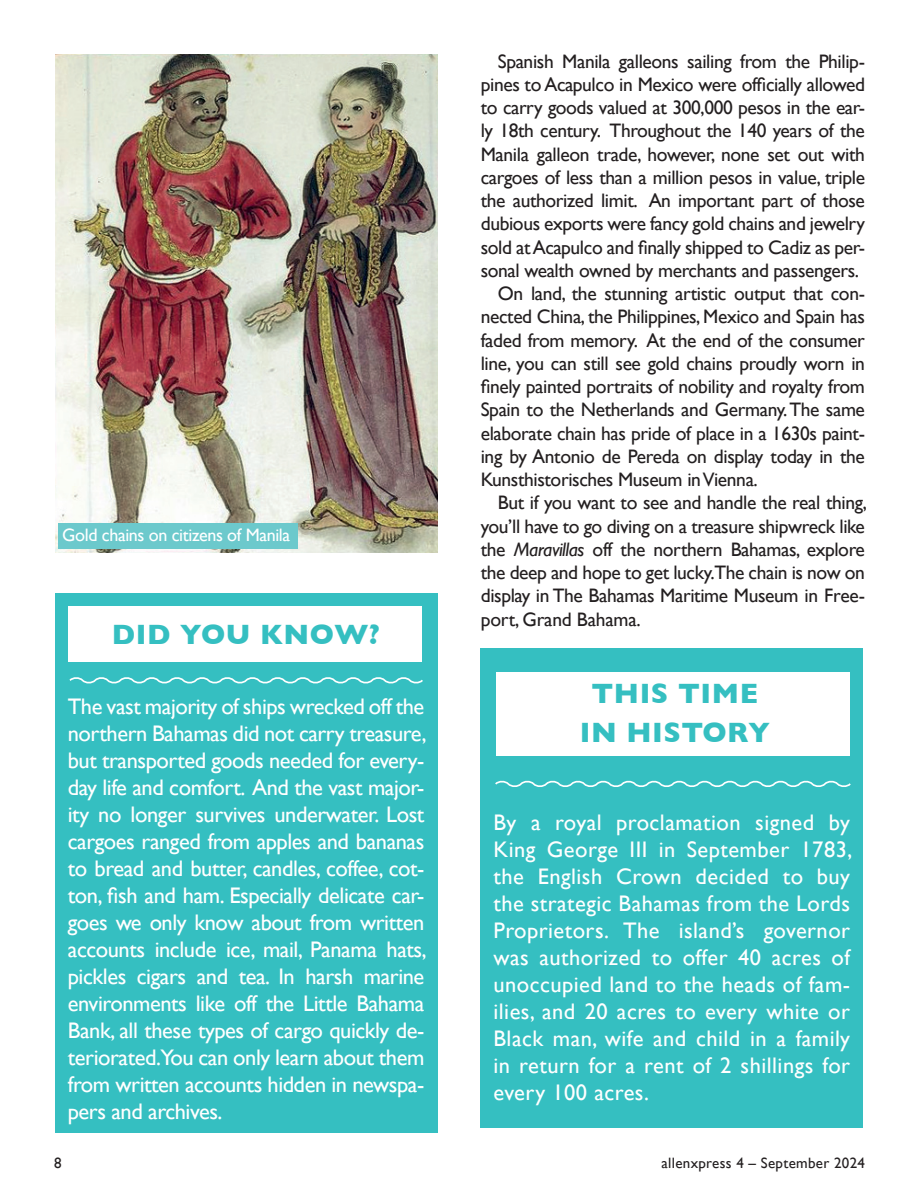
<style>
.page{position:relative;width:919px;height:1187px;background:#fff}
.page>*{position:absolute;margin:0;border:0;box-sizing:border-box;transform-origin:0 0}
.t1{font:700 28.5px/39px "Gill Sans";letter-spacing:.02em;color:#35bfc1;text-align:center}
.t2{font:22.5px/27px "Gill Sans";letter-spacing:-.01em;color:#fff;text-align:justify}
.t3{font:19.5px "Gill Sans";letter-spacing:-.02em;color:#231f20}
.t4{font:18px "Gill Sans";letter-spacing:-.02em;color:#fff}
.t5{font:15px "Gill Sans";letter-spacing:.02em;color:#231f20}
.s1{font-style:italic}
</style>
<div class="page">
<div style="left:55px;top:593px;width:382px;height:539px;background:#35bfc1"></div>
<div style="left:69px;top:606px;width:353px;height:55px;background:#fff"></div>
<svg style="left:69px;top:677px;width:354px;height:7px"></svg>
<img style="left:55px;top:54px;width:383px;height:498px">
<div style="left:480px;top:648px;width:382px;height:479px;background:#35bfc1"></div>
<div style="left:496px;top:672px;width:354px;height:83px;background:#fff"></div>
<svg style="left:495px;top:780px;width:356px;height:7px"></svg>
<div style="left:58px;top:523px;width:240px;height:26px;background:#6cc9cc"></div>
<p class="t4" style="left:62px;top:524px;width:229px">Gold chains on citizens of Manila</p>
<h1 class="t1" style="left:112px;top:614px;width:269px">DID YOU KNOW?</h1>
<p class="t2" style="left:68px;top:692px;width:360px">The vast majority of ships wrecked off the northern Bahamas did not carry treasure, but transported goods needed for every&shy;day life and comfort. And the vast major&shy;ity no longer survives underwater. Lost cargoes ranged from apples and bananas to bread and butter, candles, coffee, cot&shy;ton, fish and ham. Especially delicate car&shy;goes we only know about from written accounts include ice, mail, Panama hats, pickles cigars and tea. In harsh marine environments like off the Little Bahama Bank, all these types of cargo quickly de&shy;teriorated.You can only learn about them from written accounts hidden in newspa&shy;pers and archives.</p>
<p class="t3" style="left:497px;top:49px;width:368px">Spanish Manila galleons sailing from the Philip-</p>
<p class="t3" style="left:480px;top:73px;width:385px">pines to Acapulco in Mexico were officially allowed</p>
<p class="t3" style="left:480px;top:96px;width:385px">to carry goods valued at 300,000 pesos in the ear-</p>
<p class="t3" style="left:480px;top:119px;width:385px">ly 18th century. Throughout the 140 years of the</p>
<p class="t3" style="left:480px;top:142px;width:386px">Manila galleon trade, however, none set out with</p>
<p class="t3" style="left:480px;top:166px;width:385px">cargoes of less than a million pesos in value, triple</p>
<p class="t3" style="left:480px;top:189px;width:385px">the authorized limit. An important part of those</p>
<p class="t3" style="left:480px;top:212px;width:386px">dubious exports were fancy gold chains and jewelry</p>
<p class="t3" style="left:480px;top:235px;width:385px">sold at Acapulco and finally shipped to Cadiz as per-</p>
<p class="t3" style="left:480px;top:259px;width:380px">sonal wealth owned by merchants and passengers.</p>
<p class="t3" style="left:497px;top:282px;width:369px">On land, the stunning artistic output that con-</p>
<p class="t3" style="left:480px;top:305px;width:385px">nected China, the Philippines, Mexico and Spain has</p>
<p class="t3" style="left:480px;top:328px;width:385px">faded from memory. At the end of the consumer</p>
<p class="t3" style="left:480px;top:352px;width:385px">line, you can still see gold chains proudly worn in</p>
<p class="t3" style="left:480px;top:375px;width:385px">finely painted portraits of nobility and royalty from</p>
<p class="t3" style="left:480px;top:398px;width:385px">Spain to the Netherlands and Germany. The same</p>
<p class="t3" style="left:480px;top:421px;width:385px">elaborate chain has pride of place in a 1630s paint-</p>
<p class="t3" style="left:480px;top:445px;width:385px">ing by Antonio de Pereda on display today in the</p>
<p class="t3" style="left:480px;top:468px;width:278px">Kunsthistorisches Museum in Vienna.</p>
<p class="t3" style="left:497px;top:491px;width:370px">But if you want to see and handle the real thing,</p>
<p class="t3" style="left:480px;top:514px;width:385px">you’ll have to go diving on a treasure shipwreck like</p>
<p class="t3" style="left:480px;top:538px;width:385px">the <span class="s1">Maravillas</span> off the northern Bahamas, explore</p>
<p class="t3" style="left:480px;top:561px;width:386px">the deep and hope to get lucky.The chain is now on</p>
<p class="t3" style="left:480px;top:584px;width:385px">display in The Bahamas Maritime Museum in Free-</p>
<p class="t3" style="left:480px;top:607px;width:161px">port, Grand Bahama.</p>
<h1 class="t1" style="left:579px;top:673px;width:191px">THIS TIME<br>IN HISTORY</h1>
<p class="t2" style="left:493px;top:808px;width:360px">By a royal proclamation signed by King George III in September 1783, the English Crown decided to buy the strategic Bahamas from the Lords Proprietors. The island’s governor was authorized to offer 40 acres of unoccupied land to the heads of fam&shy;ilies, and 20 acres to every white or Black man, wife and child in a family in return for a rent of 2 shillings for every 100 acres.</p>
<p class="t5" style="left:54px;top:1153px;width:9px">8</p>
<p class="t5" style="left:661px;top:1153px;width:205px">allenxpress 4 – September 2024</p>
</div>
